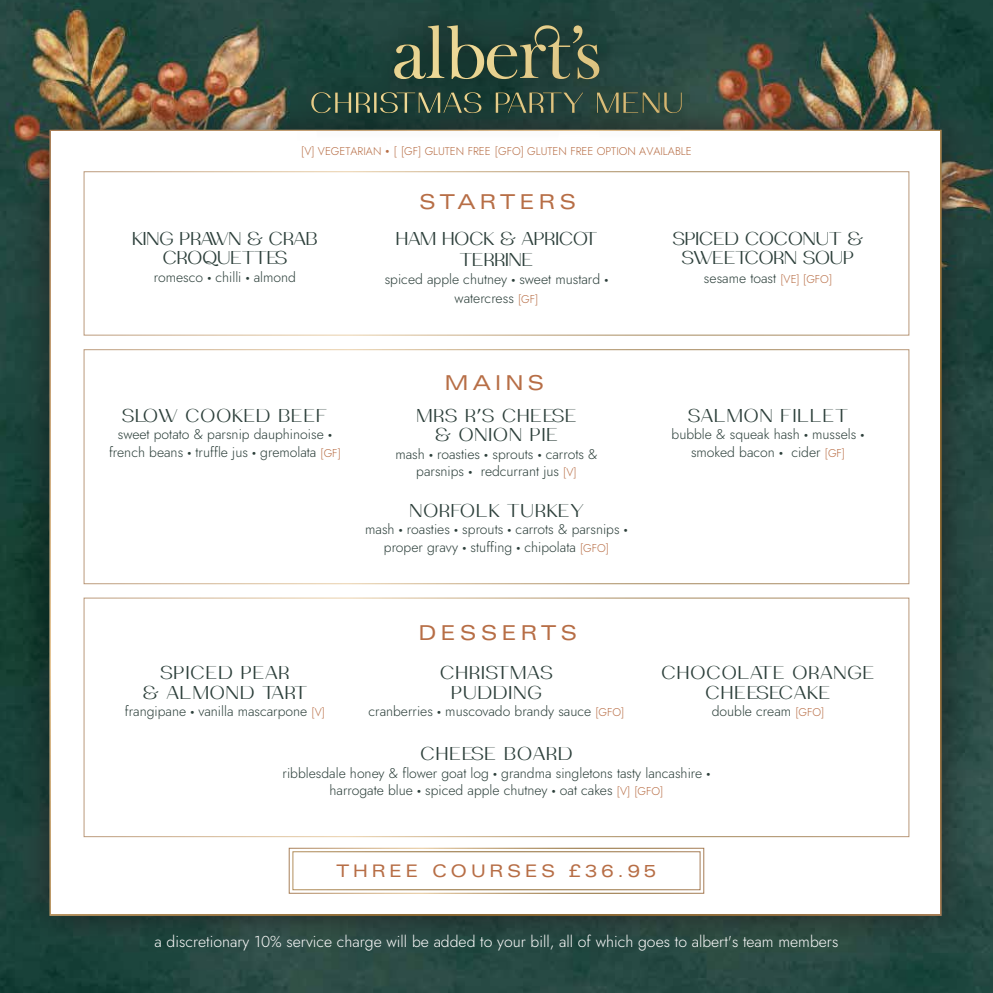
<style>
.page{position:relative;width:993px;height:993px;background:#fff}
.page>*{position:absolute;margin:0;border:0;box-sizing:border-box;transform-origin:0 0}
.t1{font:expanded 20.47px "Univers LT Std";letter-spacing:.2em;color:#b76e46}
.t2{font:18.03px/19.2px "Passion Sans P Dae";color:#2d403b;text-align:center;scale:1.1 1}
.t3{font:18.03px "Passion Sans P Dae";letter-spacing:.05em;color:#2d403b;scale:1.11 1}
.t4{font:18.03px "Passion Sans P Dae";letter-spacing:.05em;color:#2d403b;scale:1.1 1}
.t5{font:expanded 17.32px "Univers LT Std";letter-spacing:.2em;color:#b76e46}
.t6{font:15.75px "Jost";color:#fff}
.t7{font:14px/17.5px "Jost";color:#2d403b;text-align:center}
.t8{font:11.2px "Jost";color:#b76e46}
.s1{font-family:"Myriad Pro";font-size:14px}
.s2{font-family:"Myriad Pro"}
.s3{font-size:11.2px;color:#b86e46}
</style>
<div class="page">
<img style="left:0;top:0;width:992px;height:992px">
<img style="left:5px;top:85px;width:981px;height:875px">
<div style="left:49px;top:130px;width:892px;height:785px;background:#fff;border:4px solid #fff"></div>
<div style="left:84px;top:349px;width:825px;height:235px;border:1px solid #fff"></div>
<div style="left:84px;top:597px;width:825px;height:239px;border:1px solid #fff"></div>
<div style="left:289px;top:847px;width:415px;height:46px;border:1px solid #fff"></div>
<div style="left:292px;top:851px;width:408px;height:38px;border:1px solid #fff"></div>
<img style="left:266px;top:0;width:460px;height:135px">
<svg style="left:311px;top:25px;width:370px;height:88px;background:#375142"></svg>
<div style="left:84px;top:171px;width:825px;height:164px;border:1px solid #fff"></div>
<p class="t8" style="left:301px;top:144px;width:392px">[V] VEGETARIAN <span class="s1">•</span> [ [GF] GLUTEN FREE [GFO] GLUTEN FREE OPTION AVAILABLE</p>
<p class="t1" style="left:419px;top:190px;width:159px">STARTERS</p>
<p class="t2" style="left:132px;top:229px;width:170px">KING PRAWN &amp; CRAB<br>CROQUETTES</p>
<p class="t7" style="left:154px;top:269px;width:144px">romesco <span class="s2">•</span> chilli <span class="s2">•</span> almond</p>
<p class="t2" style="left:396px;top:228px;width:184px;line-height:21px">HAM HOCK &amp; APRICOT<br>TERRINE</p>
<p class="t7" style="left:384px;top:269px;width:225px;line-height:19.2px">spiced apple chutney <span class="s2">•</span> sweet mustard <span class="s2">• </span>watercress <span class="s3">[GF]</span></p>
<p class="t2" style="left:672px;top:229px;width:175px">SPICED COCONUT &amp;<br>SWEETCORN SOUP</p>
<p class="t7" style="left:703px;top:270px;width:130px">sesame toast <span class="s3">[VE] [GFO]</span></p>
<h1 class="t1" style="left:444px;top:370px;width:101px">MAINS</h1>
<p class="t4" style="left:122px;top:404px;width:188px">SLOW COOKED BEEF</p>
<p class="t4" style="left:416px;top:404px;width:147px">MRS R’S CHEESE</p>
<p class="t4" style="left:688px;top:404px;width:146px">SALMON FILLET</p>
<p class="t7" style="left:118px;top:425px;width:215px">sweet potato &amp; parsnip dauphinoise <span class="s2">•</span></p>
<p class="t4" style="left:435px;top:424px;width:113px">&amp; ONION PIE</p>
<p class="t7" style="left:671px;top:425px;width:194px">bubble &amp; squeak hash <span class="s2">•</span> mussels <span class="s2">•</span></p>
<p class="t7" style="left:109px;top:443px;width:233px">french beans <span class="s2">•</span> truffle jus <span class="s2">•</span> gremolata <span class="s3">[GF]</span></p>
<p class="t7" style="left:395px;top:445px;width:204px">mash <span class="s2">•</span> roasties <span class="s2">•</span> sprouts <span class="s2">•</span> carrots &amp;</p>
<p class="t7" style="left:690px;top:443px;width:156px">smoked bacon <span class="s2">•</span> cider <span class="s3">[GF]</span></p>
<p class="t7" style="left:416px;top:462px;width:162px">parsnips <span class="s2">•</span> redcurrant jus <span class="s3">[V]</span></p>
<p class="t4" style="left:409px;top:499px;width:159px">NORFOLK TURKEY</p>
<p class="t7" style="left:365px;top:520px;width:264px">mash <span class="s2">•</span> roasties <span class="s2">•</span> sprouts <span class="s2">•</span> carrots &amp; parsnips <span class="s2">• </span>proper gravy <span class="s2">•</span> stuffing <span class="s2">•</span> chipolata <span class="s3">[GFO]</span></p>
<p class="t1" style="left:418px;top:620px;width:160px">DESSERTS</p>
<p class="t3" style="left:160px;top:662px;width:117px">SPICED PEAR</p>
<p class="t3" style="left:440px;top:662px;width:103px">CHRISTMAS</p>
<p class="t3" style="left:661px;top:662px;width:193px">CHOCOLATE ORANGE</p>
<p class="t3" style="left:143px;top:681px;width:150px">&amp; ALMOND TART</p>
<p class="t3" style="left:451px;top:681px;width:83px">PUDDING</p>
<p class="t3" style="left:705px;top:681px;width:114px">CHEESECAKE</p>
<p class="t7" style="left:125px;top:702px;width:201px">frangipane <span class="s2">•</span> vanilla mascarpone <span class="s3">[V]</span></p>
<p class="t7" style="left:368px;top:702px;width:257px">cranberries <span class="s2">•</span> muscovado brandy sauce <span class="s3">[GFO]</span></p>
<p class="t7" style="left:711px;top:702px;width:114px">double cream <span class="s3">[GFO]</span></p>
<p class="t3" style="left:420px;top:743px;width:138px">CHEESE BOARD</p>
<p class="t7" style="left:282px;top:763px;width:429px">ribblesdale honey &amp; flower goat log <span class="s2">•</span> grandma singletons tasty lancashire <span class="s2">• </span>harrogate blue <span class="s2">•</span> spiced apple chutney <span class="s2">•</span> oat cakes <span class="s3">[V] [GFO]</span></p>
<p class="t5" style="left:336px;top:859px;width:321px">THREE COURSES £36.95</p>
<p class="t6" style="left:154px;top:930px;width:685px">a discretionary 10% service charge will be added to your bill, all of which goes to albert's team members</p>
</div>
